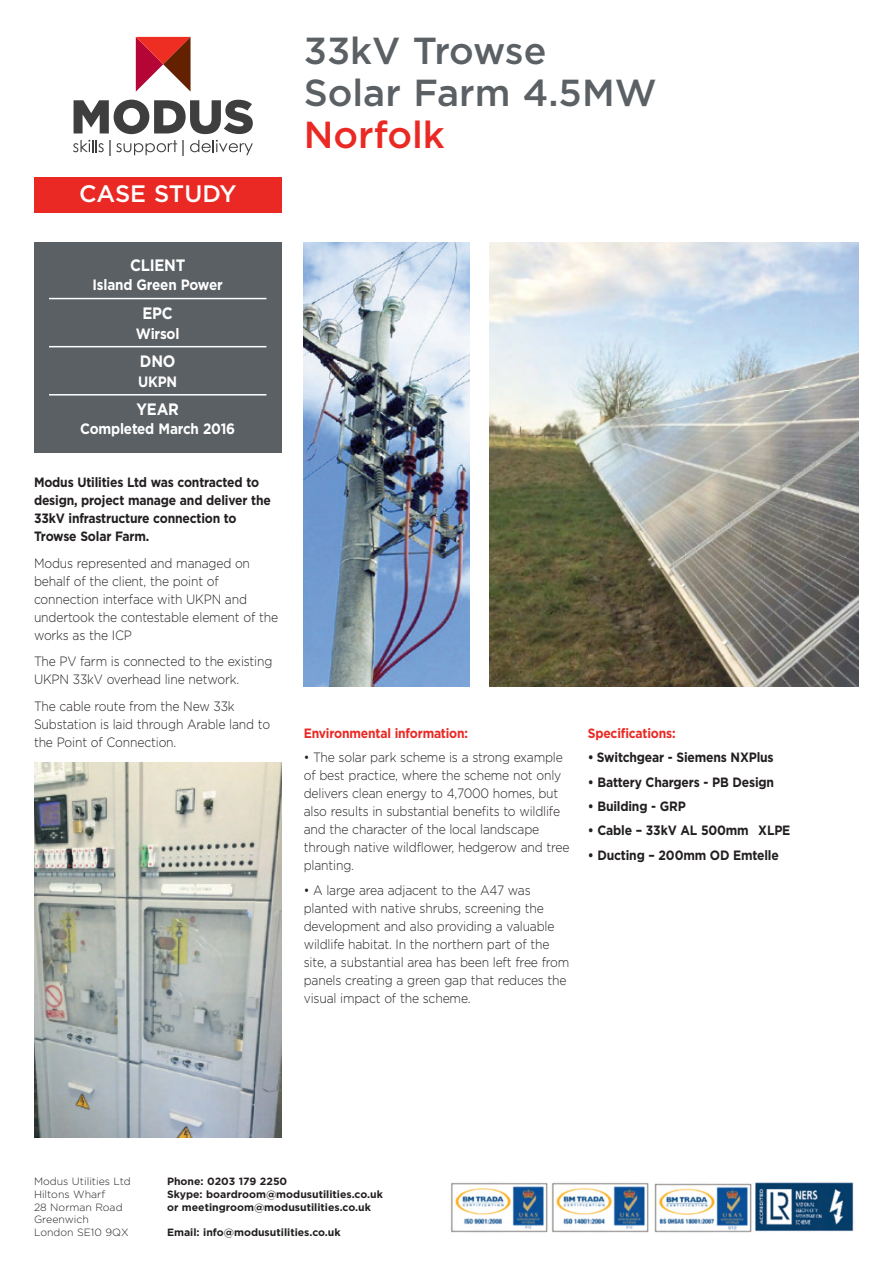
<style>
.page{position:relative;width:893px;height:1263px;background:#fff}
.page>*{position:absolute;margin:0;border:0;box-sizing:border-box;transform-origin:0 0}
.t1{font:500 37.65px/42px "Gotham";color:#5b6064}
.t2{font:500 37.65px "Gotham";color:#ea2924}
.t3{font:500 23.85px "Gotham";color:#fff}
.t4{font:700 16.5px "Gotham";letter-spacing:-.015em;color:#fff;scale:.9 1}
.t5{font:700 15px "Gotham";letter-spacing:-.015em;color:#fff;scale:.9 1}
.t6{font:300 13.5px/18px "Gotham";letter-spacing:-.015em;color:#231f20;scale:.9 1}
.t7{font:700 13.5px/18px "Gotham";letter-spacing:-.015em;color:#231f20;scale:.9 1}
.t8{font:700 13.5px "Gotham";letter-spacing:-.015em;color:#ea2924;scale:.9 1}
.t9{font:700 10.5px/12.6px "Gotham";color:#231f20}
.t10{font:300 10.5px/12.6px "Gotham";color:#231f20}
</style>
<div class="page">
<div style="left:34px;top:177px;width:247px;height:36px;background:#ea2924"></div>
<div style="left:34px;top:242px;width:247px;height:211px;background:#5b6064"></div>
<hr style="left:49px;top:298px;width:217px;height:1px;background:#fff">
<hr style="left:49px;top:346px;width:217px;height:1px;background:#fff">
<hr style="left:49px;top:394px;width:217px;height:1px;background:#fff">
<svg style="left:73px;top:140px;width:31px;height:12px"></svg>
<svg style="left:110px;top:140px;width:67px;height:15px"></svg>
<svg style="left:183px;top:140px;width:1px;height:15px"></svg>
<svg style="left:190px;top:140px;width:63px;height:15px"></svg>
<svg style="left:136px;top:37px;width:55px;height:55px"></svg>
<svg style="left:74px;top:100px;width:179px;height:34px"></svg>
<img style="left:490px;top:242px;width:369px;height:444px">
<img style="left:304px;top:242px;width:165px;height:444px">
<img style="left:34px;top:762px;width:247px;height:376px">
<img style="left:450px;top:1182px;width:404px;height:51px">
<h2 class="t3" style="left:79px;top:180px;width:159px">CASE STUDY</h2>
<p class="t4" style="left:130px;top:255px;width:63px">CLIENT</p>
<p class="t5" style="left:93px;top:276px;width:146px">Island Green Power</p>
<p class="t4" style="left:143px;top:303px;width:35px">EPC</p>
<p class="t5" style="left:136px;top:325px;width:50px">Wirsol</p>
<p class="t4" style="left:140px;top:351px;width:41px">DNO</p>
<p class="t5" style="left:138px;top:373px;width:45px">UKPN</p>
<p class="t4" style="left:137px;top:400px;width:49px">YEAR</p>
<p class="t5" style="left:80px;top:420px;width:174px">Completed March 2016</p>
<p class="t7" style="left:34px;top:473px;width:265px">Modus Utilities Ltd was contracted to design, project manage and deliver the<br>33kV infrastructure connection to<br>Trowse Solar Farm.</p>
<p class="t6" style="left:34px;top:554px;width:273px">Modus represented and managed on behalf of the client, the point of connection interface with UKPN and undertook the contestable element of the works as the ICP</p>
<p class="t6" style="left:34px;top:652px;width:266px">The PV farm is connected to the existing<br>UKPN 33kV overhead line network.</p>
<p class="t6" style="left:34px;top:697px;width:264px">The cable route from the New 33k<br>Substation is laid through Arable land to the Point of Connection.</p>
<h1 class="t1" style="left:304px;top:30px;width:354px">33kV Trowse<br>Solar Farm 4.5MW</h1>
<h1 class="t2" style="left:304px;top:113px;width:143px">Norfolk</h1>
<p class="t8" style="left:304px;top:725px;width:184px">Environmental information:</p>
<p class="t6" style="left:304px;top:749px;width:297px">• The solar park scheme is a strong example of best practice, where the scheme not only delivers clean energy to 4,7000 homes, but also results in substantial benefits to wildlife and the character of the local landscape through native wildflower, hedgerow and tree planting.</p>
<p class="t6" style="left:304px;top:881px;width:297px">• A large area adjacent to the A47 was planted with native shrubs, screening the development and also providing a valuable wildlife habitat. In the northern part of the site, a substantial area has been left free from panels creating a green gap that reduces the visual impact of the scheme.</p>
<p class="t8" style="left:588px;top:725px;width:99px">Specifications:</p>
<p class="t7" style="left:588px;top:749px;width:208px">• Switchgear - Siemens NXPlus</p>
<p class="t7" style="left:588px;top:773px;width:209px">• Battery Chargers - PB Design</p>
<p class="t7" style="left:588px;top:797px;width:110px">• Building - GRP</p>
<p class="t7" style="left:588px;top:822px;width:227px">• Cable – 33kV AL 500mm XLPE</p>
<p class="t7" style="left:588px;top:846px;width:214px">• Ducting – 200mm OD Emtelle</p>
<p class="t10" style="left:34px;top:1175px;width:98px">Modus Utilities Ltd<br>Hiltons Wharf<br>28 Norman Road<br>Greenwich<br>London SE10 9QX</p>
<p class="t9" style="left:167px;top:1175px;width:217px">Phone: 0203 179 2250<br>Skype: boardroom@modusutilities.co.uk or meetingroom@modusutilities.co.uk</p>
<p class="t9" style="left:167px;top:1226px;width:175px">Email: info@modusutilities.co.uk</p>
</div>
